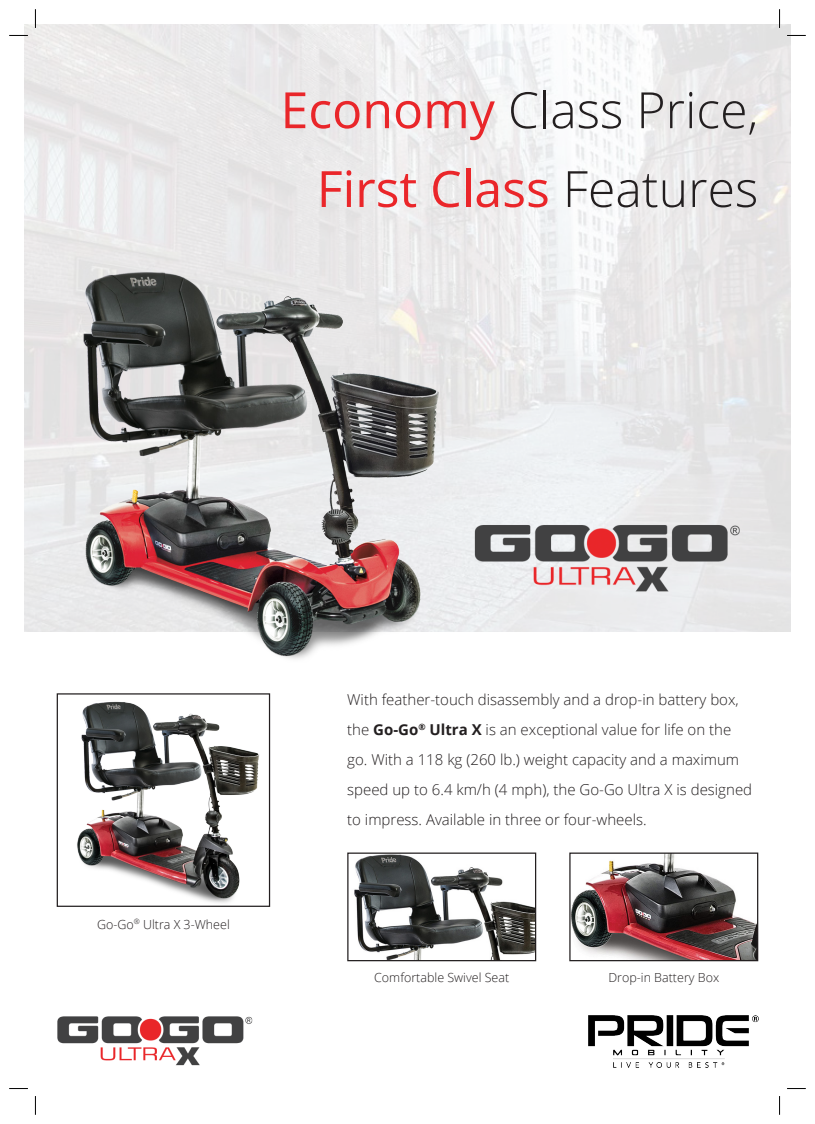
<style>
.page{position:relative;width:815px;height:1124px;background:#fff}
.page>*{position:absolute;margin:0;border:0;box-sizing:border-box;transform-origin:0 0}
.t1{font:300 50px "Open Sans";color:#231f20}
.t2{font:50px "Open Sans";color:#ea262a}
.t3{font:300 15px/30px "Open Sans";color:#231f20}
.t4{font:300 12.5px "Open Sans";color:#231f20}
.s1{font-weight:400;color:#e9262a}
.s2{font-weight:300;color:#231f20}
.s3{font-weight:700}
</style>
<div class="page">
<img style="left:25px;top:25px;width:765px;height:606px">
<img style="left:588px;top:1015px;width:170px;height:52px">
<img style="left:57px;top:1016px;width:196px;height:50px">
<img style="left:474px;top:523px;width:267px;height:70px">
<img style="left:57px;top:262px;width:400px;height:397px">
<img style="left:77px;top:701px;width:183px;height:202px">
<div style="left:57px;top:693px;width:213px;height:213px;border:1px solid #231f20"></div>
<img style="left:354px;top:854px;width:180px;height:105px">
<div style="left:347px;top:852px;width:189px;height:109px;border:1px solid #231f20"></div>
<img style="left:571px;top:854px;width:185px;height:105px">
<div style="left:569px;top:852px;width:189px;height:109px;border:1px solid #231f20"></div>
<svg style="left:9px;top:35px;width:19px;height:1px"></svg>
<svg style="left:787px;top:35px;width:19px;height:1px"></svg>
<svg style="left:9px;top:1088px;width:19px;height:1px"></svg>
<svg style="left:787px;top:1088px;width:19px;height:1px"></svg>
<svg style="left:35px;top:9px;width:1px;height:19px"></svg>
<svg style="left:35px;top:1096px;width:1px;height:18px"></svg>
<svg style="left:779px;top:9px;width:1px;height:19px"></svg>
<svg style="left:779px;top:1096px;width:1px;height:18px"></svg>
<p class="t1" style="left:281px;top:76px;width:479px"><span class="s1">Economy</span> Class Price,</p>
<p class="t2" style="left:317px;top:154px;width:443px">First Class <span class="s2">Features</span></p>
<p class="t4" style="left:97px;top:915px;width:134px">Go-Go<sup>®</sup> Ultra X 3-Wheel</p>
<p class="t3" style="left:347px;top:683px;width:406px">With feather-touch disassembly and a drop-in battery box, the <span class="s3">Go-Go</span><sup>®</sup> <span class="s3">Ultra X</span> is an exceptional value for life on the go. With a 118 kg (260 lb.) weight capacity and a maximum speed up to 6.4 km/h (4 mph), the Go-Go Ultra X is designed to impress. Available in three or four-wheels.</p>
<p class="t4" style="left:374px;top:968px;width:137px">Comfortable Swivel Seat</p>
<p class="t4" style="left:608px;top:968px;width:112px">Drop-in Battery Box</p>
</div>
